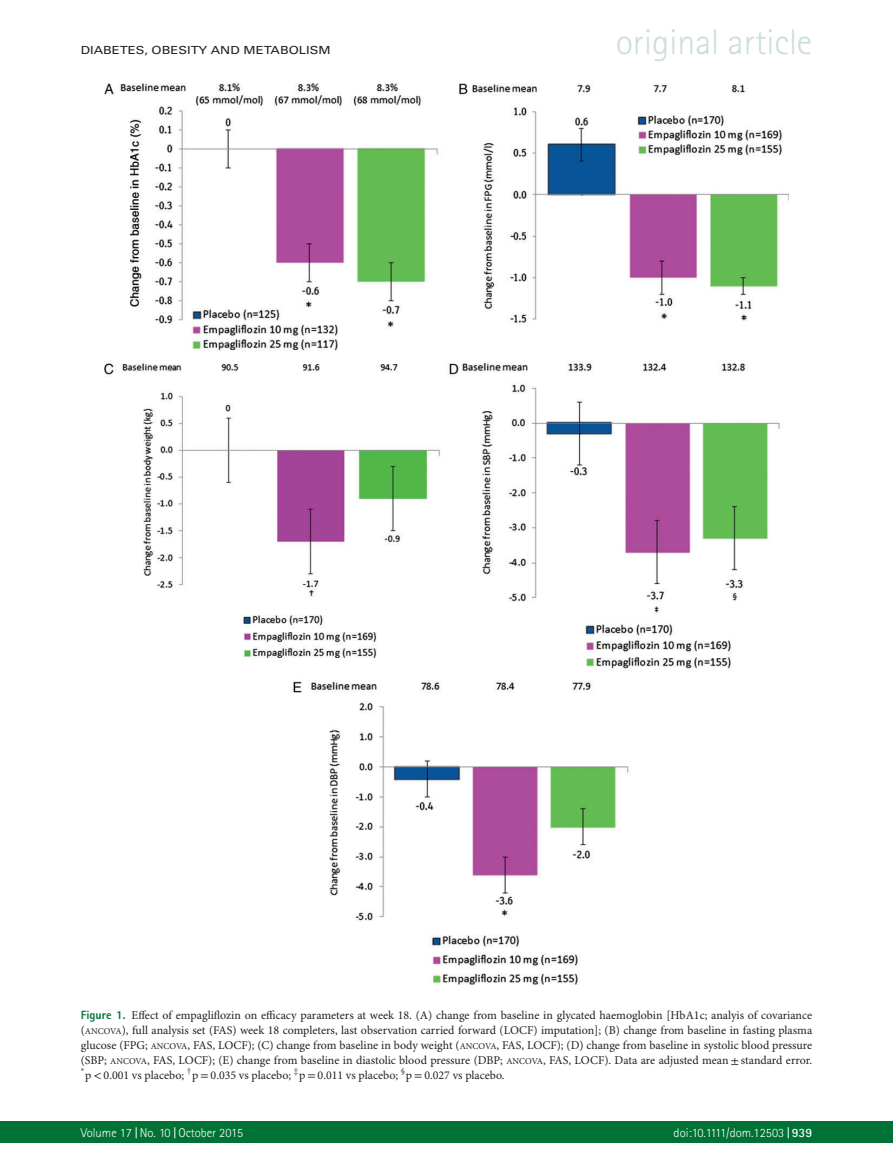
<style>
.page{position:relative;width:893px;height:1174px;background:#fff}
.page>*{position:absolute;margin:0;border:0;box-sizing:border-box;transform-origin:0 0}
.t1{font:300 35.85px "Rotis Sans Serif Std";color:#cbe0d2}
.t2{font:300 12.75px "Rotis Sans Serif Std";color:#fff}
.t3{font:12px/15px "Minion Pro";color:#231f20;text-align:justify}
.t4{font:11.1px "Univers LT Std";color:#231f20;scale:1.17 1}
.s1{font-family:"Rotis Sans Serif Std";font-weight:800;color:#007236}
.s2{font-size:9px}
.s3{font-family:"STIX Math"}
.s4{font-family:"STIX Math";font-style:italic}
.s5{font-weight:700}
</style>
<div class="page">
<img style="left:104px;top:83px;width:685px;height:901px">
<div style="left:0;top:1121px;width:893px;height:21px;background:#007236"></div>
<p class="t4" style="left:81px;top:46px;width:215px">DIABETES, OBESITY AND METABOLISM</p>
<h1 class="t1" style="left:616px;top:29px;width:198px">original article</h1>
<p class="t3" style="left:81px;top:1008px;width:733px"><span class="s1">Figure 1.</span> Effect of empagliflozin on efficacy parameters at week 18. (A) change from baseline in glycated haemoglobin [HbA1c; analyis of covariance (<span class="s2">ANCOVA</span>), full analysis set (FAS) week 18 completers, last observation carried forward (LOCF) imputation]; (B) change from baseline in fasting plasma glucose (FPG; <span class="s2">ANCOVA</span>, FAS, LOCF); (C) change from baseline in body weight (<span class="s2">ANCOVA</span>, FAS, LOCF); (D) change from baseline in systolic blood pressure (SBP; <span class="s2">ANCOVA</span>, FAS, LOCF); (E) change from baseline in diastolic blood pressure (DBP; <span class="s2">ANCOVA</span>, FAS, LOCF). Data are adjusted mean <span class="s3">±</span> standard error. <sup>*</sup>p <span class="s4">&lt;</span> 0.001 vs placebo; <sup>†</sup>p <span class="s3">=</span> 0.035 vs placebo; <sup>‡</sup>p <span class="s3">=</span> 0.011 vs placebo; <sup>§</sup>p <span class="s3">=</span> 0.027 vs placebo.</p>
<p class="t2" style="left:81px;top:1128px;width:164px">Volume 17 No. 10 October 2015</p>
<p class="t2" style="left:674px;top:1128px;width:140px">doi:10.1111/dom.12503 <span class="s5">939</span></p>
</div>
